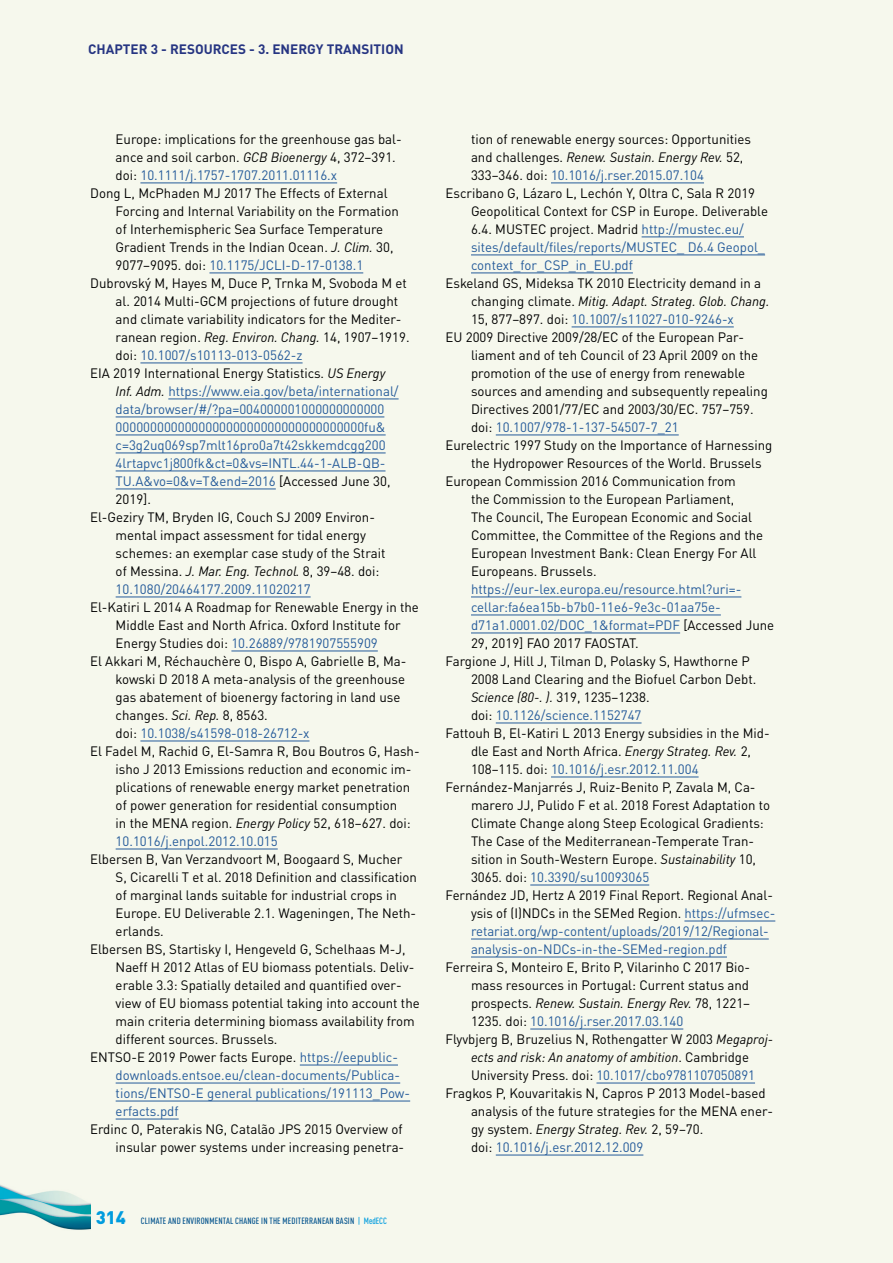
<style>
.page{position:relative;width:893px;height:1263px;background:#f6f8ed}
.page>*{position:absolute;margin:0;border:0;box-sizing:border-box;transform-origin:0 0}
.t1{font:13.5px/18px "DIN Pro";color:#000}
.t2{font:13.5px/18px "DIN Pro";color:#255b9a}
.Haut_de_page_Gauche{font:700 13.5px "DIN Pro";color:#263582}
.t3{font:500 condensed 9px "DIN Pro";letter-spacing:.02em;color:#00518c}
.s1{font-style:italic}
.s2{color:#255b9a}
.s3{color:#000}
.s4{font-style:italic;color:#000}
.s5{font-weight:900;font-stretch:normal;font-size:18px;color:#009cde}
.s6{color:#009cde}
</style>
<div class="page">
<img style="left:0;top:1185px;width:90px;height:45px">
<hr style="left:140px;top:183px;width:197px;height:1px;background:#255b9a">
<hr style="left:209px;top:273px;width:154px;height:1px;background:#255b9a">
<hr style="left:140px;top:363px;width:163px;height:1px;background:#255b9a">
<hr style="left:168px;top:399px;width:231px;height:1px;background:#255b9a">
<hr style="left:116px;top:417px;width:268px;height:1px;background:#255b9a">
<hr style="left:116px;top:435px;width:270px;height:1px;background:#255b9a">
<hr style="left:116px;top:453px;width:270px;height:1px;background:#255b9a">
<hr style="left:116px;top:471px;width:269px;height:1px;background:#255b9a">
<hr style="left:116px;top:489px;width:160px;height:1px;background:#255b9a">
<hr style="left:116px;top:597px;width:195px;height:1px;background:#255b9a">
<hr style="left:231px;top:651px;width:147px;height:1px;background:#255b9a">
<hr style="left:140px;top:741px;width:170px;height:1px;background:#255b9a">
<hr style="left:116px;top:849px;width:162px;height:1px;background:#255b9a">
<hr style="left:300px;top:1065px;width:98px;height:1px;background:#255b9a">
<hr style="left:116px;top:1083px;width:284px;height:1px;background:#255b9a">
<hr style="left:116px;top:1101px;width:294px;height:1px;background:#255b9a">
<hr style="left:116px;top:1119px;width:63px;height:1px;background:#255b9a">
<hr style="left:551px;top:183px;width:153px;height:1px;background:#255b9a">
<hr style="left:642px;top:237px;width:102px;height:1px;background:#255b9a">
<hr style="left:471px;top:255px;width:294px;height:1px;background:#255b9a">
<hr style="left:471px;top:273px;width:162px;height:1px;background:#255b9a">
<hr style="left:572px;top:327px;width:162px;height:1px;background:#255b9a">
<hr style="left:496px;top:435px;width:183px;height:1px;background:#255b9a">
<hr style="left:471px;top:597px;width:270px;height:1px;background:#255b9a">
<hr style="left:471px;top:615px;width:250px;height:1px;background:#255b9a">
<hr style="left:471px;top:633px;width:209px;height:1px;background:#255b9a">
<hr style="left:496px;top:723px;width:145px;height:1px;background:#255b9a">
<hr style="left:551px;top:777px;width:148px;height:1px;background:#255b9a">
<hr style="left:530px;top:885px;width:119px;height:1px;background:#255b9a">
<hr style="left:684px;top:921px;width:91px;height:1px;background:#255b9a">
<hr style="left:471px;top:939px;width:298px;height:1px;background:#255b9a">
<hr style="left:471px;top:957px;width:256px;height:1px;background:#255b9a">
<hr style="left:530px;top:1029px;width:153px;height:1px;background:#255b9a">
<hr style="left:596px;top:1083px;width:159px;height:1px;background:#255b9a">
<hr style="left:496px;top:1155px;width:147px;height:1px;background:#255b9a">
<p class="Haut_de_page_Gauche" style="left:88px;top:38px;width:317px">CHAPTER 3 - RESOURCES - 3. ENERGY TRANSITION</p>
<p class="t1" style="left:116px;top:129px;width:288px">Europe: implications for the greenhouse gas bal&shy;ance and soil carbon. <span class="s1">GCB Bioenergy</span> 4, 372–391. doi: <span class="s2">10.1111/j.1757-1707.2011.01116.x</span></p>
<p class="t1" style="left:116px;top:183px;width:285px;text-indent:-26px">Dong L, McPhaden MJ 2017 The Effects of External Forcing and Internal Variability on the Formation of Interhemispheric Sea Surface Temperature Gradient Trends in the Indian Ocean. <span class="s1">J. Clim.</span> 30, 9077–9095. doi: <span class="s2">10.1175/JCLI-D-17-0138.1</span></p>
<p class="t1" style="left:116px;top:273px;width:295px;text-indent:-26px">Dubrovský M, Hayes M, Duce P, Trnka M, Svoboda M et al. 2014 Multi-GCM projections of future drought and climate variability indicators for the Mediter&shy;ranean region. <span class="s1">Reg. Environ. Chang.</span> 14, 1907–1919. doi: <span class="s2">10.1007/s10113-013-0562-z</span></p>
<p class="t2" style="left:116px;top:363px;width:284px;text-indent:-26px"><span class="s3">EIA 2019 International Energy Statistics.</span> <span class="s4">US Energy Inf. Adm.</span> https://www.eia.gov/beta/international/ data/browser/#/?pa=004000001000000000000<br>000000000000000000000000000000000000fu&amp; c=3g2uq069sp7mlt16pro0a7t42skkemdcgg200<br>4lrtapvc1j800fk&amp;ct=0&amp;vs=INTL.44-1-ALB-QB-TU.A&amp;vo=0&amp;v=T&amp;end=2016 <span class="s3">[Accessed June 30, 2019].</span></p>
<p class="t1" style="left:116px;top:507px;width:271px;text-indent:-26px">El-Geziry TM, Bryden IG, Couch SJ 2009 Environ&shy;mental impact assessment for tidal energy schemes: an exemplar case study of the Strait of Messina. <span class="s1">J. Mar. Eng. Technol.</span> 8, 39–48. doi:<br><span class="s2">10.1080/20464177.2009.11020217</span></p>
<p class="t1" style="left:116px;top:597px;width:305px;text-indent:-26px">El-Katiri L 2014 A Roadmap for Renewable Energy in the<br>Middle East and North Africa. Oxford Institute for<br>Energy Studies doi: <span class="s2">10.26889/9781907555909</span></p>
<p class="t1" style="left:116px;top:651px;width:292px;text-indent:-26px">El Akkari M, Réchauchère O, Bispo A, Gabrielle B, Ma&shy;kowski D 2018 A meta-analysis of the greenhouse gas abatement of bioenergy factoring in land use changes. <span class="s1">Sci. Rep.</span> 8, 8563.<br>doi: <span class="s2">10.1038/s41598-018-26712-x</span></p>
<p class="t1" style="left:116px;top:741px;width:305px;text-indent:-26px">El Fadel M, Rachid G, El-Samra R, Bou Boutros G, Hash&shy;isho J 2013 Emissions reduction and economic im&shy;plications of renewable energy market penetration of power generation for residential consumption<br>in the MENA region. <span class="s1">Energy Policy</span> 52, 618–627. doi:<br><span class="s2">10.1016/j.enpol.2012.10.015</span></p>
<p class="t1" style="left:116px;top:849px;width:303px;text-indent:-26px">Elbersen B, Van Verzandvoort M, Boogaard S, Mucher S, Cicarelli T et al. 2018 Definition and classification of marginal lands suitable for industrial crops in Europe. EU Deliverable 2.1. Wageningen, The Neth&shy;erlands.</p>
<p class="t1" style="left:116px;top:939px;width:306px;text-indent:-26px">Elbersen BS, Startisky I, Hengeveld G, Schelhaas M-J, Naeff H 2012 Atlas of EU biomass potentials. Deliv&shy;erable 3.3: Spatially detailed and quantified over&shy;view of EU biomass potential taking into account the main criteria determining biomass availability from different sources. Brussels.</p>
<p class="t2" style="left:116px;top:1047px;width:296px;text-indent:-26px"><span class="s3">ENTSO-E 2019 Power facts Europe.</span> https://eepublic&shy;downloads.entsoe.eu/clean-documents/Publica&shy;tions/ENTSO-E general publications/191113_Pow&shy;erfacts.pdf</p>
<p class="t1" style="left:90px;top:1119px;width:316px;text-align:right">Erdinc O, Paterakis NG, Catalão JPS 2015 Overview of insular power systems under increasing penetra-</p>
<p class="t3" style="left:96px;top:1214px;width:293px"><span class="s5">314</span> CLIMATE AND ENVIRONMENTAL CHANGE IN THE MEDITERRANEAN BASIN <span class="s6">| MedECC</span></p>
<p class="t1" style="left:471px;top:129px;width:282px">tion of renewable energy sources: Opportunities and challenges. <span class="s1">Renew. Sustain. Energy Rev.</span> 52,<br>333–346. doi: <span class="s2">10.1016/j.rser.2015.07.104</span></p>
<p class="t1" style="left:471px;top:183px;width:299px;text-indent:-26px">Escribano G, Lázaro L, Lechón Y, Oltra C, Sala R 2019<br>Geopolitical Context for CSP in Europe. Deliverable 6.4. MUSTEC project. Madrid <span class="s2">http://mustec.eu/ sites/default/files/reports/MUSTEC_ D6.4 Geopol_ context_for_CSP_in_EU.pdf</span></p>
<p class="t1" style="left:471px;top:273px;width:300px;text-indent:-26px">Eskeland GS, Mideksa TK 2010 Electricity demand in a changing climate. <span class="s1">Mitig. Adapt. Strateg. Glob. Chang.<br></span>15, 877–897. doi: <span class="s2">10.1007/s11027-010-9246-x</span></p>
<p class="t1" style="left:471px;top:327px;width:298px;text-indent:-26px">EU 2009 Directive 2009/28/EC of the European Par&shy;liament and of teh Council of 23 April 2009 on the promotion of the use of energy from renewable sources and amending and subsequently repealing Directives 2001/77/EC and 2003/30/EC. 757–759. doi: <span class="s2">10.1007/978-1-137-54507-7_21</span></p>
<p class="t1" style="left:471px;top:435px;width:303px;text-indent:-26px">Eurelectric 1997 Study on the Importance of Harnessing the Hydropower Resources of the World. Brussels</p>
<p class="t1" style="left:471px;top:471px;width:305px;text-indent:-26px">European Commission 2016 Communication from<br>the Commission to the European Parliament,<br>The Council, The European Economic and Social Committee, the Committee of the Regions and the European Investment Bank: Clean Energy For All Europeans. Brussels. <span class="s2">https://eur-lex.europa.eu/resource.html?uri=- cellar:fa6ea15b-b7b0-11e6-9e3c-01aa75e&shy;d71a1.0001.02/DOC_1&amp;format=PDF</span> [Accessed June 29, 2019] FAO 2017 FAOSTAT.</p>
<p class="t1" style="left:471px;top:651px;width:287px;text-indent:-26px">Fargione J, Hill J, Tilman D, Polasky S, Hawthorne P 2008 Land Clearing and the Biofuel Carbon Debt.<br><span class="s1">Science (80-. ).</span> 319, 1235–1238.<br>doi: <span class="s2">10.1126/science.1152747</span></p>
<p class="t1" style="left:471px;top:723px;width:300px;text-indent:-26px">Fattouh B, El-Katiri L 2013 Energy subsidies in the Mid&shy;dle East and North Africa. <span class="s1">Energy Strateg. Rev.</span> 2,<br>108–115. doi: <span class="s2">10.1016/j.esr.2012.11.004</span></p>
<p class="t1" style="left:471px;top:777px;width:301px;text-indent:-26px">Fernández-Manjarrés J, Ruiz-Benito P, Zavala M, Ca&shy;marero JJ, Pulido F et al. 2018 Forest Adaptation to Climate Change along Steep Ecological Gradients:<br>The Case of the Mediterranean-Temperate Tran&shy;sition in South-Western Europe. <span class="s1">Sustainability</span> 10, 3065. doi: <span class="s2">10.3390/su10093065</span></p>
<p class="t2" style="left:471px;top:885px;width:306px;text-indent:-26px"><span class="s3">Fernández JD, Hertz A 2019 Final Report. Regional Anal&shy;ysis of (I)NDCs in the SEMed Region.</span> https://ufmsec&shy;retariat.org/wp-content/uploads/2019/12/Regional&shy;analysis-on-NDCs-in-the-SEMed-region.pdf</p>
<p class="t1" style="left:471px;top:957px;width:281px;text-align:justify;text-indent:-26px">Ferreira S, Monteiro E, Brito P, Vilarinho C 2017 Bio&shy;mass resources in Portugal: Current status and prospects. <span class="s1">Renew. Sustain. Energy Rev.</span> 78, 1221– 1235. doi: <span class="s2">10.1016/j.rser.2017.03.140</span></p>
<p class="t1" style="left:445px;top:1029px;width:329px;text-align:center">Flyvbjerg B, Bruzelius N, Rothengatter W 2003 <span class="s1">Megaproj&shy;ects and risk: An anatomy of ambition</span>. Cambridge<br>University Press. doi: <span class="s2">10.1017/cbo9781107050891</span></p>
<p class="t1" style="left:471px;top:1083px;width:304px;text-indent:-26px">Fragkos P, Kouvaritakis N, Capros P 2013 Model-based analysis of the future strategies for the MENA ener&shy;gy system. <span class="s1">Energy Strateg. Rev.</span> 2, 59–70.<br>doi: <span class="s2">10.1016/j.esr.2012.12.009</span></p>
</div>
